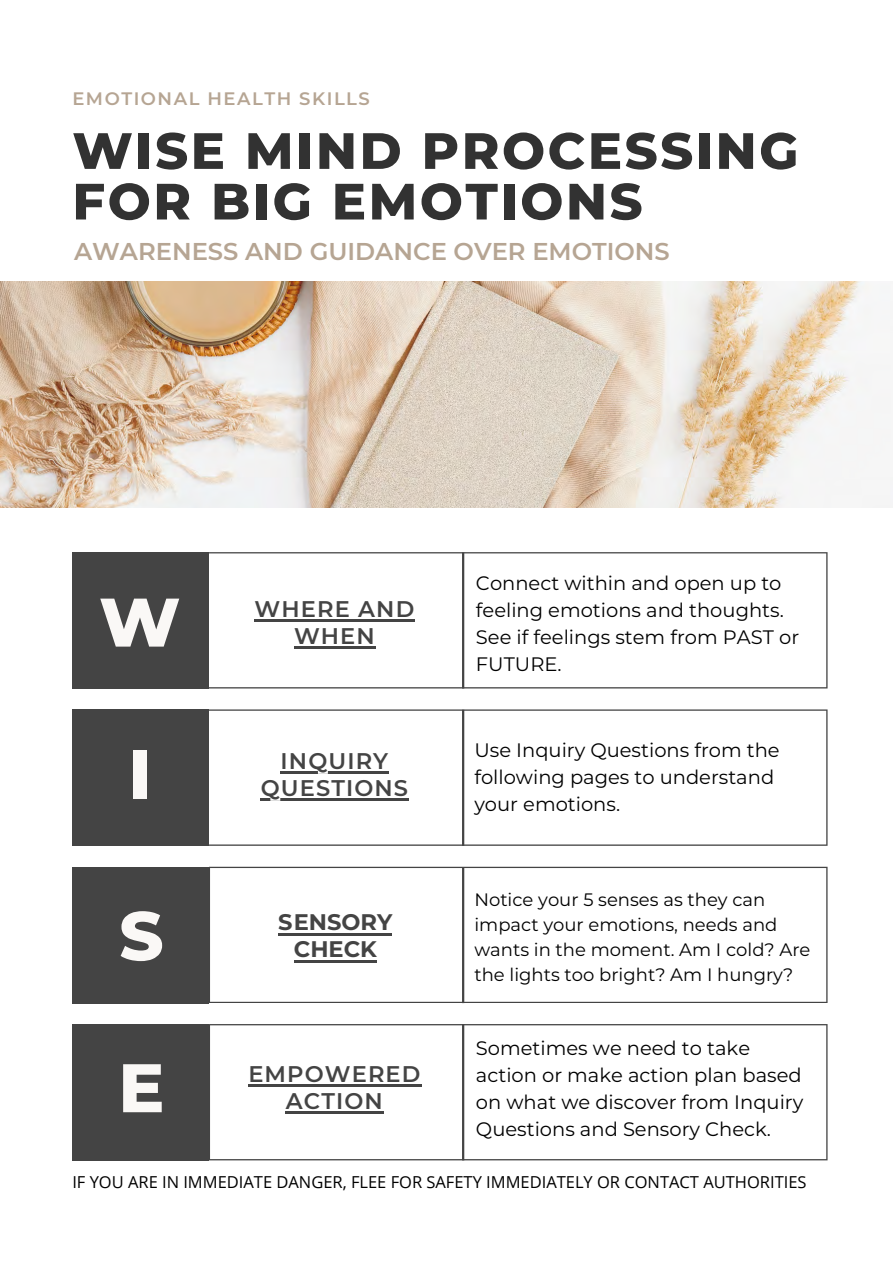
<style>
.page{position:relative;width:893px;height:1264px;background:#fff}
.page>*{position:absolute;margin:0;border:0;box-sizing:border-box;transform-origin:0 0}
.t1{font:800 68.55px "Montserrat";color:#faf8f6}
.t2{font:800 51px/50.6px "Montserrat";letter-spacing:.05em;color:#010101}
.t3{font:600 24.3px "Montserrat";color:#b6a593}
.t4{font:600 22.5px/27px "Montserrat";letter-spacing:.05em;color:#444;text-align:center}
.t5{font:700 22.5px/27px "Montserrat";color:#444;text-align:center}
.t6{font:19.5px/27px "Montserrat";color:#010101}
.t7{font:18px/24.9px "Montserrat";color:#010101}
.t8{font:600 18px "Montserrat";letter-spacing:.085em;color:#b6a593}
.t9{font:16.5px "Open Sans";color:#010101}
</style>
<div class="page">
<div style="left:72px;top:552px;width:137px;height:136px;background:#444"></div>
<svg style="left:209px;top:552px;width:618px;height:136px"></svg>
<hr style="left:462px;top:552px;width:2px;height:136px;background:#444">
<hr style="left:254px;top:619px;width:161px;height:2px;background:#444">
<hr style="left:294px;top:646px;width:82px;height:2px;background:#444">
<div style="left:72px;top:709px;width:137px;height:136px;background:#444"></div>
<svg style="left:209px;top:709px;width:618px;height:136px"></svg>
<hr style="left:462px;top:709px;width:2px;height:136px;background:#444">
<hr style="left:280px;top:771px;width:109px;height:2px;background:#444">
<hr style="left:261px;top:798px;width:148px;height:2px;background:#444">
<div style="left:72px;top:866px;width:137px;height:137px;background:#444"></div>
<svg style="left:209px;top:866px;width:618px;height:137px"></svg>
<hr style="left:462px;top:867px;width:2px;height:136px;background:#444">
<div style="left:72px;top:1024px;width:137px;height:136px;background:#444"></div>
<svg style="left:209px;top:1024px;width:618px;height:136px"></svg>
<hr style="left:462px;top:1024px;width:2px;height:136px;background:#444">
<hr style="left:248px;top:1084px;width:173px;height:2px;background:#444">
<hr style="left:286px;top:1111px;width:98px;height:2px;background:#444">
<img style="left:0;top:281px;width:892px;height:226px">
<hr style="left:278px;top:933px;width:114px;height:2px;background:#444">
<hr style="left:294px;top:960px;width:83px;height:2px;background:#444">
<p class="t8" style="left:72px;top:87px;width:299px">EMOTIONAL HEALTH SKILLS</p>
<h2 class="t2" style="left:72px;top:125px;width:727px">WISE MIND PROCESSING<br>FOR BIG EMOTIONS</h2>
<p class="t3" style="left:74px;top:236px;width:597px">AWARENESS AND GUIDANCE OVER EMOTIONS</p>
<h1 class="t1" style="left:99px;top:580px;width:83px">W</h1>
<p class="t4" style="left:254px;top:595px;width:161px">WHERE AND<br>WHEN</p>
<h1 class="t1" style="left:128px;top:732px;width:25px">I</h1>
<h1 class="t1" style="left:119px;top:893px;width:46px">S</h1>
<h1 class="t1" style="left:118px;top:1045px;width:48px">E</h1>
<p class="t4" style="left:261px;top:747px;width:149px">INQUIRY<br>QUESTIONS</p>
<p class="t5" style="left:278px;top:907px;width:116px">SENSORY<br>CHECK</p>
<p class="t4" style="left:248px;top:1060px;width:174px">EMPOWERED<br>ACTION</p>
<p class="t6" style="left:476px;top:569px;width:324px">Connect within and open up to feeling emotions and thoughts.<br>See if feelings stem from PAST or<br>FUTURE.</p>
<p class="t6" style="left:474px;top:736px;width:307px">Use Inquiry Questions from the following pages to understand your emotions.</p>
<p class="t7" style="left:474px;top:886px;width:337px">Notice your 5 senses as they can impact your emotions, needs and wants in the moment. Am I cold? Are the lights too bright? Am I hungry?</p>
<p class="t6" style="left:476px;top:1034px;width:329px">Sometimes we need to take action or make action plan based on what we discover from Inquiry<br>Questions and Sensory Check.</p>
<p class="t9" style="left:72px;top:1170px;width:735px">IF YOU ARE IN IMMEDIATE DANGER, FLEE FOR SAFETY IMMEDIATELY OR CONTACT AUTHORITIES</p>
</div>
